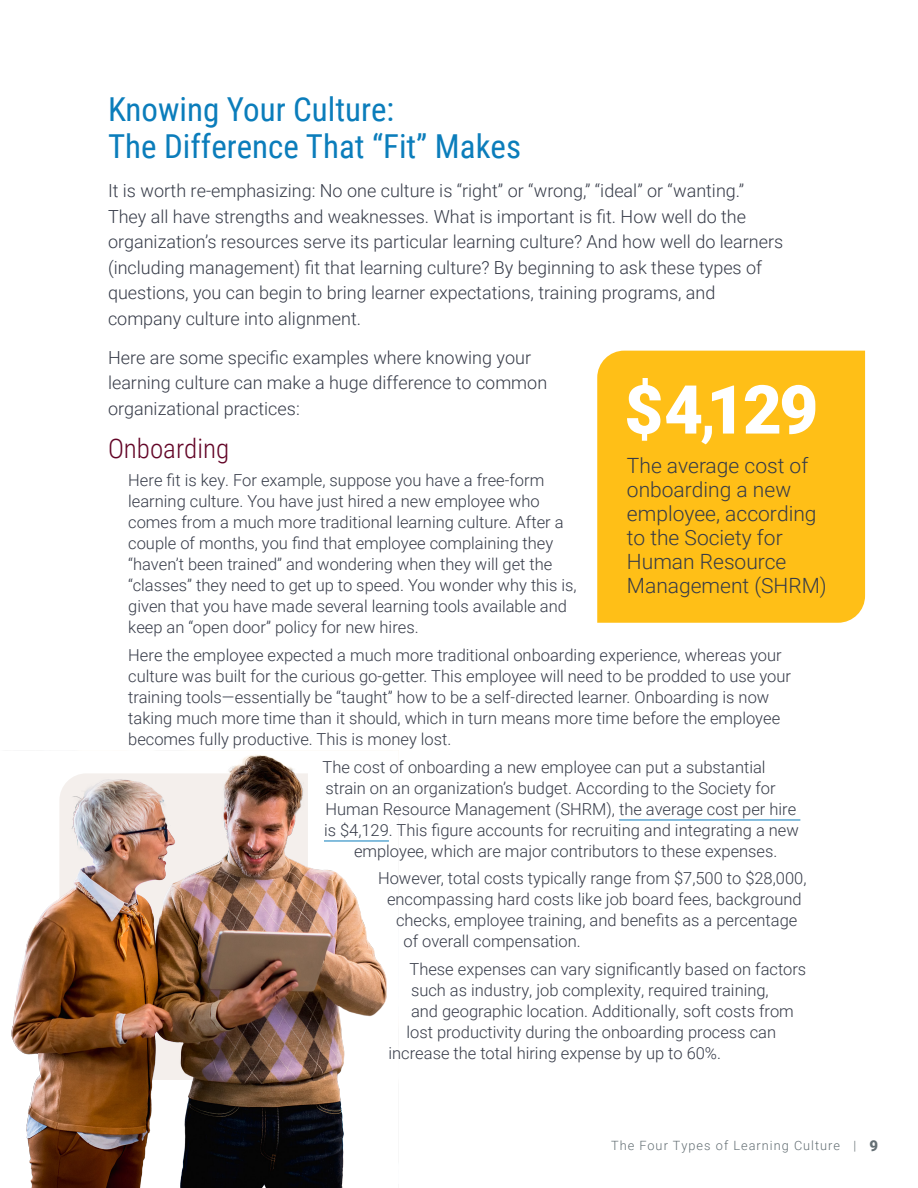
<style>
.page{position:relative;width:918px;height:1188px;background:#fff}
.page>*{position:absolute;margin:0;border:0;box-sizing:border-box;transform-origin:0 0}
.SideBar_-_Title{font:900 67.5px "Roboto";color:#fff}
.t1{font:33px/37.5px "Roboto Condensed";color:#0b7dbb}
.t2{font:300 27px "Roboto Condensed";color:#630527}
.t3{font:300 21px/24px "Roboto";color:#363b48}
.t4{font:300 18px/25.5px "Roboto";color:#363b48}
.t5{font:300 16.5px/21px "Roboto";color:#363b48}
.t6{font:300 12.75px "Roboto";letter-spacing:.08em;color:#646f74}
.s1{font-weight:500}
.s2{font-weight:900;font-size:15px}
</style>
<div class="page">
<hr style="left:619px;top:820px;width:181px;height:1px;background:#0b7dbb">
<div style="left:597px;top:351px;width:268px;height:272px;background:#ffbf17"></div>
<img style="left:11px;top:750px;width:388px;height:438px">
<p class="t1" style="left:108px;top:89px;width:415px">Knowing Your Culture:<br>The Difference That “Fit” Makes</p>
<p class="t4" style="left:108px;top:178px;width:677px">It is worth re-emphasizing: No one culture is “right” or “wrong,” “ideal” or “wanting.” They all have strengths and weaknesses. What is important is fit. How well do the organization’s resources serve its particular learning culture? And how well do learners (including management) fit that learning culture? By beginning to ask these types of questions, you can begin to bring learner expectations, training programs, and company culture into alignment.</p>
<p class="t4" style="left:108px;top:344px;width:441px">Here are some specific examples where knowing your learning culture can make a huge difference to common organizational practices:</p>
<p class="t2" style="left:108px;top:430px;width:123px">Onboarding</p>
<p class="t5" style="left:128px;top:469px;width:450px">Here fit is key. For example, suppose you have a free-form learning culture. You have just hired a new employee who comes from a much more traditional learning culture. After a couple of months, you find that employee complaining they “haven’t been trained” and wondering when they will get the “classes” they need to get up to speed. You wonder why this is, given that you have made several learning tools available and keep an “open door” policy for new hires.</p>
<p class="t5" style="left:128px;top:644px;width:664px">Here the employee expected a much more traditional onboarding experience, whereas your culture was built for the curious go-getter. This employee will need to be prodded to use your training tools—essentially be “taught” how to be a self-directed learner. Onboarding is now taking much more time than it should, which in turn means more time before the employee becomes fully productive. This is money lost.</p>
<p class="t5" style="left:322px;top:756px;width:445px">The cost of onboarding a new employee can put a substantial</p>
<p class="t5" style="left:326px;top:777px;width:452px">strain on an organization’s budget. According to the Society for</p>
<p class="t5" style="left:326px;top:798px;width:472px">Human Resource Management (SHRM), the average cost per hire</p>
<p class="t5" style="left:324px;top:819px;width:476px">is $4,129. This figure accounts for recruiting and integrating a new</p>
<p class="t5" style="left:354px;top:840px;width:425px">employee, which are major contributors to these expenses.</p>
<p class="t5" style="left:378px;top:868px;width:430px">However, total costs typically range from $7,500 to $28,000,</p>
<p class="t5" style="left:387px;top:889px;width:416px">encompassing hard costs like job board fees, background</p>
<p class="t5" style="left:396px;top:910px;width:403px">checks, employee training, and benefits as a percentage</p>
<p class="t5" style="left:404px;top:931px;width:179px">of overall compensation.</p>
<p class="t5" style="left:410px;top:958px;width:398px">These expenses can vary significantly based on factors</p>
<p class="t5" style="left:411px;top:979px;width:359px">such as industry, job complexity, required training,</p>
<p class="t5" style="left:411px;top:1000px;width:384px">and geographic location. Additionally, soft costs from</p>
<p class="t5" style="left:406px;top:1021px;width:371px">lost productivity during the onboarding process can</p>
<p class="t5" style="left:388px;top:1042px;width:334px">increase the total hiring expense by up to 60%.</p>
<p class="SideBar_-_Title" style="left:624px;top:362px;width:196px">$4<span class="s1">,</span>129</p>
<p class="t3" style="left:627px;top:453px;width:201px">The average cost of onboarding a new employee, according to the Society for<br>Human Resource<br>Management (SHRM)</p>
<p class="t6" style="left:611px;top:1136px;width:268px">The Four Types of Learning Culture | <span class="s2">9</span></p>
</div>
